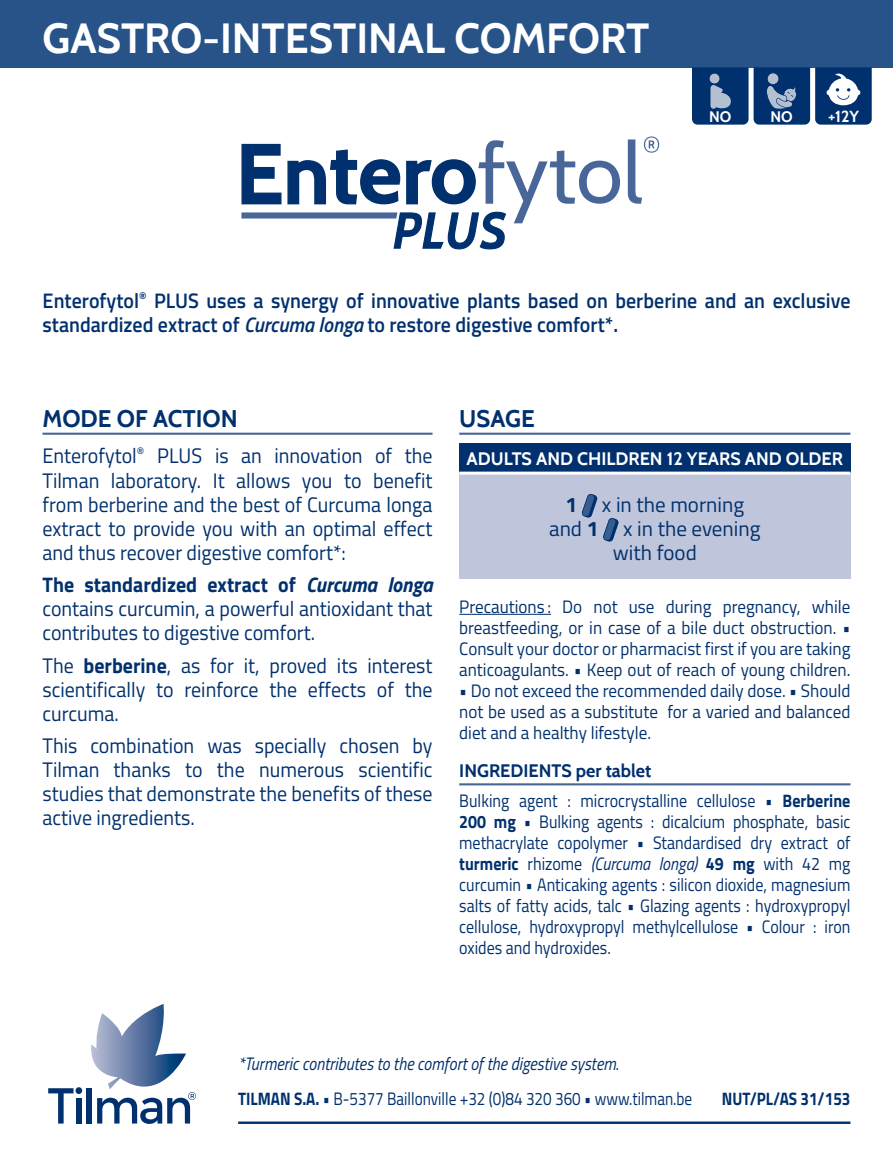
<style>
.page{position:relative;width:893px;height:1149px;background:#fff}
.page>*{position:absolute;margin:0;border:0;box-sizing:border-box;transform-origin:0 0}
.t1{font:700 42px "Cabin";color:#fff}
.t2{font:700 24px "Cabin";color:#00306d}
.t3{font:21px/24px "Titillium Web";color:#00306d;text-align:justify;scale:.95 1}
.t4{font:600 21px/24px "Titillium Web";color:#00306d;scale:.95 1}
.t5{font:21px "Titillium Web";color:#00306d}
.t6{font:18px/21px "Titillium Web";color:#00306d;text-align:justify;scale:.89 1}
.t7{font:18px/21px "Titillium Web";color:#00306d;text-align:justify;scale:.95 1}
.t8{font:18px "Titillium Web";color:#00306d;scale:.85 1}
.t9{font:italic 18px "Titillium Web";color:#00306d;scale:.89 1}
.t10{font:700 18px "Cabin";color:#fff}
.t11{font:700 18px "Cabin";color:#00306d}
.t12{font:700 18px "Titillium Web";color:#00306d;scale:.85 1}
.t13{font:700 15.9px "Cabin";color:#fff}
.t14{font:700 15.3px "Cabin";color:#fff}
.s1{font-style:italic}
.s2{font-weight:700}
.s3{font-weight:700;font-style:italic}
</style>
<div class="page">
<div style="left:0;top:0;width:893px;height:68px;background:#275389"></div>
<svg style="left:48px;top:1087px;width:34px;height:36px"></svg>
<div style="left:87px;top:1087px;width:5px;height:36px;background:#00306d"></div>
<svg style="left:88px;top:1004px;width:108px;height:119px"></svg>
<svg style="left:692px;top:67px;width:56px;height:58px;background:#1a457b"></svg>
<svg style="left:754px;top:67px;width:118px;height:58px;background:#32598a"></svg>
<hr style="left:238px;top:1121px;width:612px;height:2px;background:#00306d">
<hr style="left:43px;top:432px;width:390px;height:2px;background:#486697">
<hr style="left:459px;top:432px;width:391px;height:2px;background:#486697">
<hr style="left:459px;top:613px;width:92px;height:1px;background:#00306d">
<hr style="left:459px;top:783px;width:391px;height:2px;background:#486697">
<div style="left:459px;top:443px;width:391px;height:30px;background:#00306d"></div>
<div style="left:459px;top:473px;width:391px;height:105px;background:#bfc5da"></div>
<hr style="left:459px;top:471px;width:391px;height:3px;background:#fff">
<svg style="left:581px;top:494px;width:38px;height:48px"></svg>
<svg style="left:628px;top:136px;width:31px;height:68px"></svg>
<svg style="left:241px;top:140px;width:379px;height:109px"></svg>
<p class="t1" style="left:43px;top:13px;width:608px">GASTRO-INTESTINAL COMFORT</p>
<p class="t14" style="left:709px;top:107px;width:24px">NO</p>
<p class="t14" style="left:770px;top:107px;width:24px">NO</p>
<p class="t13" style="left:828px;top:106px;width:32px">+12Y</p>
<p class="t4" style="left:43px;top:287px;width:852px">Enterofytol<sup>®</sup> PLUS uses a synergy of innovative plants based on berberine and an exclusive standardized extract of <span class="s1">Curcuma longa</span> to restore digestive comfort*.</p>
<p class="t2" style="left:43px;top:403px;width:197px">MODE OF ACTION</p>
<p class="t3" style="left:43px;top:443px;width:412px">Enterofytol<sup>®</sup> PLUS is an innovation of the Tilman laboratory. It allows you to benefit from berberine and the best of Curcuma longa extract to provide you with an optimal effect and thus recover digestive comfort*:</p>
<p class="t3" style="left:43px;top:571px;width:412px"><span class="s2">The standardized extract of</span> <span class="s3">Curcuma longa </span>contains curcumin, a powerful antioxidant that contributes to digestive comfort.</p>
<p class="t3" style="left:43px;top:652px;width:412px">The <span class="s2">berberine</span>, as for it, proved its interest scientifically to reinforce the effects of the curcuma.</p>
<p class="t3" style="left:43px;top:732px;width:412px">This combination was specially chosen by Tilman thanks to the numerous scientific studies that demonstrate the benefits of these active ingredients.</p>
<p class="t2" style="left:459px;top:403px;width:77px">USAGE</p>
<p class="t10" style="left:467px;top:447px;width:378px">ADULTS AND CHILDREN 12 YEARS AND OLDER</p>
<p class="t5" style="left:565px;top:488px;width:180px"><span class="s2">1</span> x in the morning</p>
<p class="t5" style="left:549px;top:512px;width:213px">and <span class="s2">1</span> x in the evening</p>
<p class="t5" style="left:613px;top:536px;width:85px">with food</p>
<p class="t7" style="left:459px;top:594px;width:413px">Precautions : Do not use during pregnancy, while breastfeeding, or in case of a bile duct obstruction. • Consult your doctor or pharmacist first if you are taking anticoagulants. • Keep out of reach of young children.</p>
<p class="t7" style="left:459px;top:678px;width:413px">• Do not exceed the recommended daily dose. • Should not be used as a substitute for a varied and balanced diet and a healthy lifestyle.</p>
<p class="t11" style="left:459px;top:760px;width:194px">INGREDIENTS per tablet</p>
<p class="t6" style="left:459px;top:789px;width:441px">Bulking agent : microcrystalline cellulose • <span class="s2">Berberine 200 mg</span> • Bulking agents : dicalcium phosphate, basic methacrylate copolymer • Standardised dry extract of <span class="s2">turmeric</span> rhizome <span class="s1">(Curcuma longa)</span> <span class="s2">49 mg</span> with 42 mg curcumin • Anticaking agents : silicon dioxide, magnesium salts of fatty acids, talc • Glazing agents : hydroxypropyl cellulose, hydroxypropyl methylcellulose • Colour : iron oxides and hydroxides.</p>
<p class="t9" style="left:238px;top:1049px;width:429px">*Turmeric contributes to the comfort of the digestive system.</p>
<p class="t8" style="left:238px;top:1085px;width:536px"><span class="s2">TILMAN S.A.</span> • B-5377 Baillonville +32 (0)84 320 360 • www.tilman.be</p>
<p class="t12" style="left:722px;top:1084px;width:153px">NUT/PL/AS 31/153</p>
</div>
